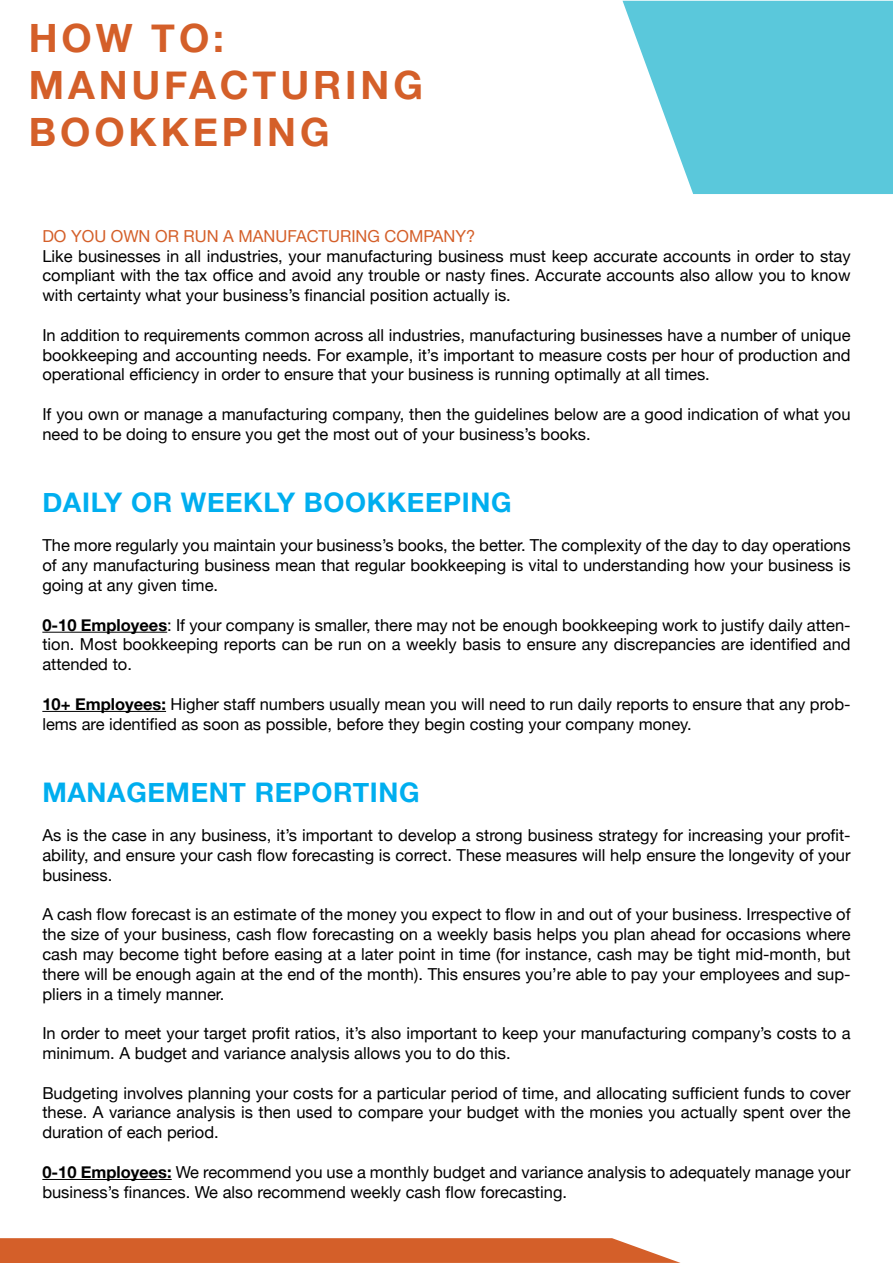
<style>
.page{position:relative;width:893px;height:1263px;background:#fff}
.page>*{position:absolute;margin:0;border:0;box-sizing:border-box;transform-origin:0 0}
.t1{font:700 39px/46.8px "Helvetica Neue";letter-spacing:.1em;color:#d45f29}
.t2{font:700 27px "Helvetica Neue";letter-spacing:.025em;color:#00aeef}
.t3{font:16.5px/19.8px "Helvetica Neue";color:#000;text-align:justify}
.t4{font:16.5px "Helvetica Neue";color:#d45f29}
.s1{font-weight:700}
</style>
<div class="page">
<svg style="left:622px;top:1px;width:271px;height:193px;background:#6fcfdf"></svg>
<hr style="left:42px;top:632px;width:125px;height:1px;background:#000">
<hr style="left:42px;top:711px;width:124px;height:1px;background:#000">
<hr style="left:42px;top:1179px;width:130px;height:1px;background:#000">
<svg style="left:0;top:1238px;width:681px;height:25px;background:#d66835"></svg>
<h1 class="t1" style="left:29px;top:14px;width:396px">HOW TO:<br>MANUFACTURING<br>BOOKKEPING</h1>
<p class="t4" style="left:42px;top:226px;width:435px">DO YOU OWN OR RUN A MANUFACTURING COMPANY?</p>
<p class="t3" style="left:42px;top:245px;width:810px">Like businesses in all industries, your manufacturing business must keep accurate accounts in order to stay compliant with the tax office and avoid any trouble or nasty fines. Accurate accounts also allow you to know with certainty what your business’s financial position actually is.</p>
<p class="t3" style="left:42px;top:325px;width:810px">In addition to requirements common across all industries, manufacturing businesses have a number of unique bookkeeping and accounting needs. For example, it’s important to measure costs per hour of production and operational efficiency in order to ensure that your business is running optimally at all times.</p>
<p class="t3" style="left:42px;top:404px;width:810px">If you own or manage a manufacturing company, then the guidelines below are a good indication of what you need to be doing to ensure you get the most out of your business’s books.</p>
<h2 class="t2" style="left:42px;top:485px;width:471px">DAILY OR WEEKLY BOOKKEEPING</h2>
<p class="t3" style="left:42px;top:535px;width:810px">The more regularly you maintain your business’s books, the better. The complexity of the day to day operations of any manufacturing business mean that regular bookkeeping is vital to understanding how your business is going at any given time.</p>
<p class="t3" style="left:42px;top:614px;width:810px"><span class="s1">0-10 Employees</span>: If your company is smaller, there may not be enough bookkeeping work to justify daily atten&shy;tion. Most bookkeeping reports can be run on a weekly basis to ensure any discrepancies are identified and attended to.</p>
<p class="t3" style="left:42px;top:694px;width:810px"><span class="s1">10+ Employees:</span> Higher staff numbers usually mean you will need to run daily reports to ensure that any prob&shy;lems are identified as soon as possible, before they begin costing your company money.</p>
<h2 class="t2" style="left:42px;top:775px;width:379px">MANAGEMENT REPORTING</h2>
<p class="t3" style="left:42px;top:825px;width:810px">As is the case in any business, it’s important to develop a strong business strategy for increasing your profit&shy;ability, and ensure your cash flow forecasting is correct. These measures will help ensure the longevity of your business.</p>
<p class="t3" style="left:42px;top:904px;width:810px">A cash flow forecast is an estimate of the money you expect to flow in and out of your business. Irrespective of the size of your business, cash flow forecasting on a weekly basis helps you plan ahead for occasions where cash may become tight before easing at a later point in time (for instance, cash may be tight mid-month, but there will be enough again at the end of the month). This ensures you’re able to pay your employees and sup&shy;pliers in a timely manner.</p>
<p class="t3" style="left:42px;top:1023px;width:810px">In order to meet your target profit ratios, it’s also important to keep your manufacturing company’s costs to a minimum. A budget and variance analysis allows you to do this.</p>
<p class="t3" style="left:42px;top:1082px;width:810px">Budgeting involves planning your costs for a particular period of time, and allocating sufficient funds to cover these. A variance analysis is then used to compare your budget with the monies you actually spent over the duration of each period.</p>
<p class="t3" style="left:42px;top:1162px;width:810px"><span class="s1">0-10 Employees:</span> We recommend you use a monthly budget and variance analysis to adequately manage your business’s finances. We also recommend weekly cash flow forecasting.</p>
</div>
